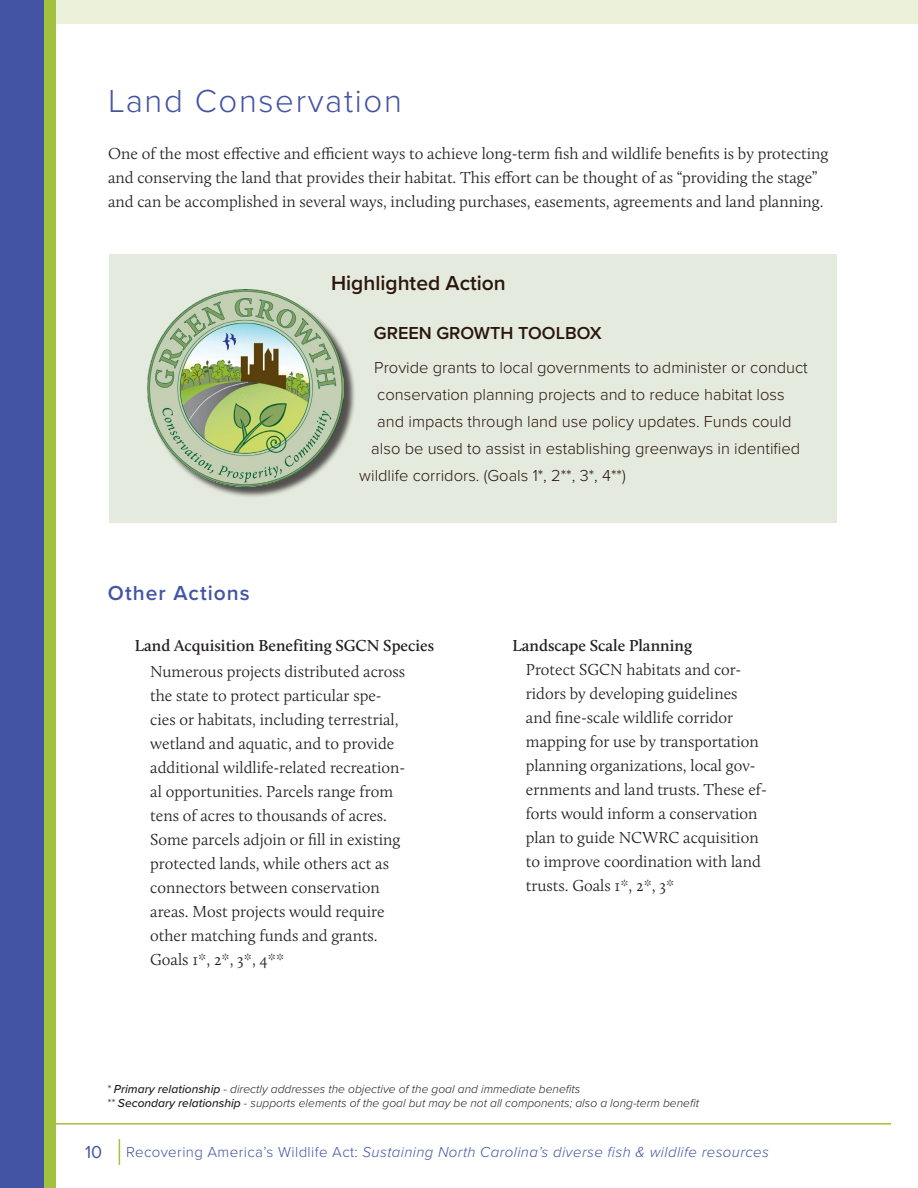
<style>
.page{position:relative;width:918px;height:1188px;background:#fff}
.page>*{position:absolute;margin:0;border:0;box-sizing:border-box;transform-origin:0 0}
.t1{font:300 33px "Proxima Nova";letter-spacing:.05em;color:#4454a4}
.t2{font:600 21px "Proxima Nova";color:#2a160d}
.t3{font:600 21px "Proxima Nova";letter-spacing:.05em;color:#4454a4}
.t4{font:600 18px "Proxima Nova";color:#2a160d}
.t5{font:18px "Proxima Nova";color:#4454a4}
.exmaploes{font:300 16.5px/24px "Calluna";color:#231f20}
.Examples{font:300 16.5px/24px "Calluna";color:#231f20}
.t6{font:300 16.5px "Proxima Nova";color:#2a160d}
.Examples-2{font:600 16.5px "Calluna";color:#231f20}
.t7{font:italic 300 15px "Proxima Nova";letter-spacing:.025em;color:#4454a4}
.t8{font:italic 300 12px "Proxima Nova";color:#231f20}
.s1{font-weight:500}
.s2{font-style:normal}
</style>
<div class="page">
<div style="left:50px;top:0;width:868px;height:24px;background:#ecf2d9"></div>
<hr style="left:14px;top:1123px;width:877px;height:2px;background:#a2c13e">
<div style="left:0;top:0;width:46px;height:1188px;background:#4454a4"></div>
<div style="left:45px;top:0;width:11px;height:1188px;background:#a2c13e"></div>
<svg style="left:119px;top:1139px;width:1px;height:26px"></svg>
<div style="left:110px;top:254px;width:727px;height:268px;background:#e4eadd"></div>
<div style="left:150px;top:292px;width:206px;height:206px;background:#231f20;opacity:.75"></div>
<img style="left:148px;top:290px;width:196px;height:196px">
<p class="t1" style="left:108px;top:77px;width:295px">Land Conservation</p>
<p class="exmaploes" style="left:108px;top:142px;width:722px">One of the most effective and efficient ways to achieve long-term fish and wildlife benefits is by protecting and conserving the land that provides their habitat. This effort can be thought of as “providing the stage” and can be accomplished in several ways, including purchases, easements, agreements and land planning.</p>
<p class="t2" style="left:331px;top:267px;width:176px">Highlighted Action</p>
<p class="t4" style="left:374px;top:319px;width:230px">GREEN GROWTH TOOLBOX</p>
<p class="t3" style="left:108px;top:577px;width:143px">Other Actions</p>
<p class="t6" style="left:374px;top:355px;width:435px">Provide grants to local governments to administer or conduct</p>
<p class="t6" style="left:377px;top:382px;width:409px">conservation planning projects and to reduce habitat loss</p>
<p class="t6" style="left:377px;top:409px;width:416px">and impacts through land use policy updates. Funds could</p>
<p class="t6" style="left:371px;top:436px;width:430px">also be used to assist in establishing greenways in identified</p>
<p class="t6" style="left:359px;top:463px;width:268px">wildlife corridors. (Goals 1*, 2**, 3*, 4**)</p>
<p class="Examples-2" style="left:135px;top:635px;width:301px">Land Acquisition Benefiting SGCN Species</p>
<p class="exmaploes" style="left:150px;top:660px;width:256px">Numerous projects distributed across the state to protect particular spe&shy;cies or habitats, including terrestrial, wetland and aquatic, and to provide additional wildlife-related recreation&shy;al opportunities. Parcels range from tens of acres to thousands of acres.<br>Some parcels adjoin or fill in existing protected lands, while others act as connectors between conservation areas. Most projects would require other matching funds and grants.</p>
<p class="exmaploes" style="left:150px;top:948px;width:136px">Goals 1*, 2*, 3*, 4**</p>
<p class="Examples-2" style="left:512px;top:635px;width:181px">Landscape Scale Planning</p>
<p class="Examples" style="left:526px;top:657px;width:243px">Protect SGCN habitats and cor&shy;ridors by developing guidelines and fine-scale wildlife corridor mapping for use by transportation planning organizations, local gov&shy;ernments and land trusts. These ef&shy;forts would inform a conservation plan to guide NCWRC acquisition to improve coordination with land trusts. Goals 1*, 2*, 3*</p>
<p class="t8" style="left:107px;top:1080px;width:475px">* <span class="s1">Primary relationship</span> - directly addresses the objective of the goal and immediate benefits</p>
<p class="t8" style="left:107px;top:1094px;width:594px">** <span class="s1">Secondary relationship</span> - supports elements of the goal but may be not all components; also a long-term benefit</p>
<p class="t5" style="left:85px;top:1138px;width:19px">10</p>
<p class="t7" style="left:126px;top:1141px;width:644px"><span class="s2">Recovering America’s Wildlife Act:</span> Sustaining North Carolina’s diverse fish &amp; wildlife resources</p>
</div>
